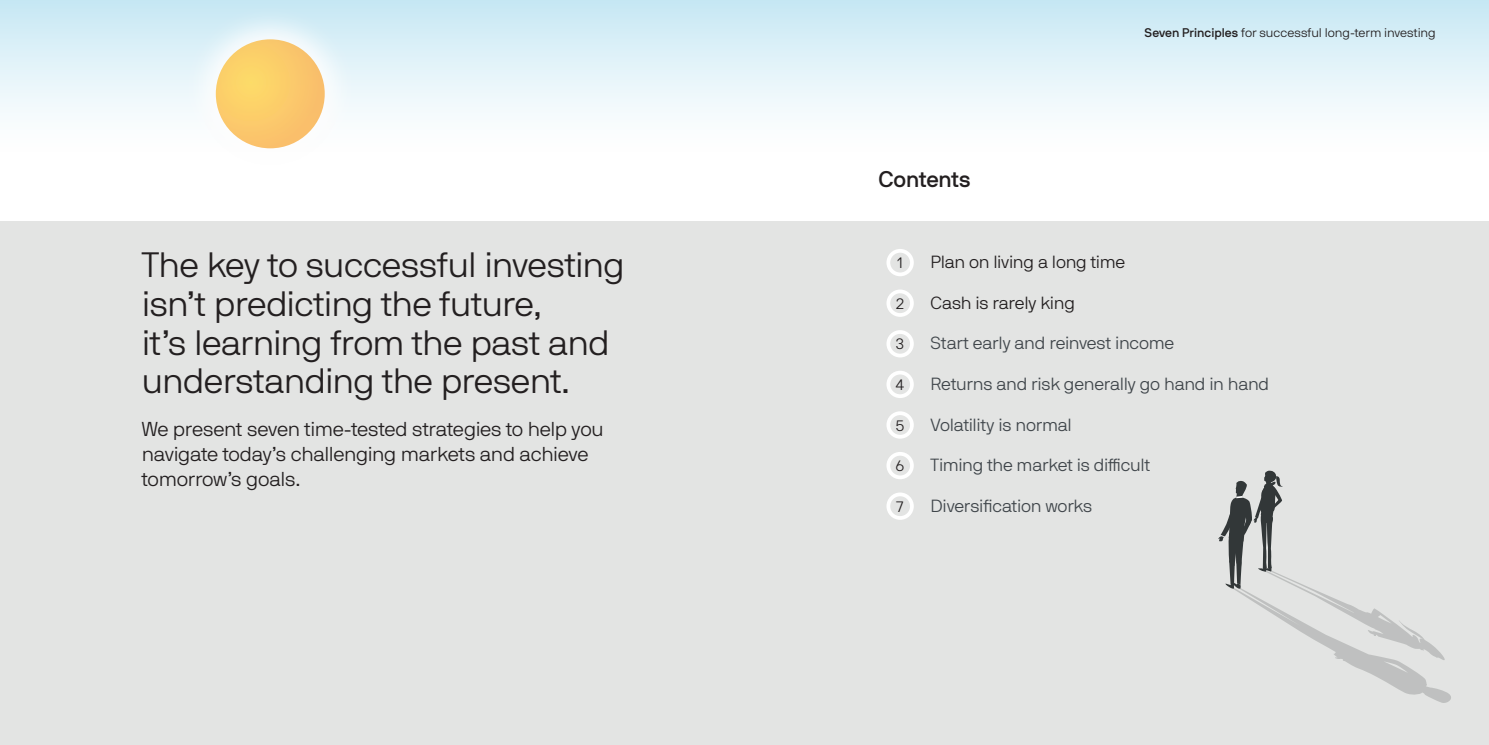
<style>
.page{position:relative;width:1489px;height:745px;background:#fff}
.page>*{position:absolute;margin:0;border:0;box-sizing:border-box;transform-origin:0 0}
.t1{font:35px/38.8px "JPMAM Pro Lig";letter-spacing:-.02em;color:#231f20}
.t2{font:22.5px "JPMAM Pro Med";letter-spacing:-.005em;color:#231f20}
.t3{font:20px/25px "JPMAM Pro Lig";letter-spacing:-.015em;color:#231f20}
.t4{font:17.5px "JPMAM Pro Lig";letter-spacing:-.015em;color:#40464b}
.t5{font:17.5px "JPMAM Pro Lig";letter-spacing:-.015em;color:#231f20}
.t6{font:15px "JPMAM Pro Lig";color:#231f20}
.t7{font:12.5px "JPMAM Pro Lig";letter-spacing:-.005em;color:#231f20}
.s1{font-family:"JPMAM Pro Med"}
</style>
<div class="page">
<svg style="left:0;top:0;width:1488px;height:113px"></svg>
<div style="left:0;top:221px;width:1488px;height:523px;background:#e3e4e3"></div>
<img style="left:85px;top:0;width:369px;height:113px">
<img style="left:192px;top:16px;width:156px;height:133px">
<div style="left:216px;top:39px;width:109px;height:109px;background:linear-gradient(to right,#fdd469,#f9c16d);border-radius:54px"></div>
<svg style="left:1218px;top:470px;width:232px;height:232px"></svg>
<div style="left:886px;top:249px;width:27px;height:27px;border:4px solid #fff;border-radius:50%"></div>
<div style="left:886px;top:289px;width:27px;height:27px;border:4px solid #fff;border-radius:50%"></div>
<div style="left:886px;top:330px;width:27px;height:27px;border:4px solid #fff;border-radius:50%"></div>
<div style="left:886px;top:370px;width:27px;height:28px;border:4px solid #fff;border-radius:50%"></div>
<div style="left:886px;top:411px;width:27px;height:27px;border:4px solid #fff;border-radius:50%"></div>
<div style="left:886px;top:451px;width:27px;height:28px;border:4px solid #fff;border-radius:50%"></div>
<div style="left:886px;top:492px;width:27px;height:27px;border:4px solid #fff;border-radius:50%"></div>
<p class="t1" style="left:142px;top:245px;width:484px">The key to successful investing isn’t predicting the future,<br>it’s learning from the past and understanding the present.</p>
<p class="t3" style="left:142px;top:416px;width:463px">We present seven time-tested strategies to help you navigate today’s challenging markets and achieve tomorrow’s goals.</p>
<p class="t2" style="left:878px;top:166px;width:94px">Contents</p>
<p class="t7" style="left:1144px;top:25px;width:293px"><span class="s1">Seven Principles</span> for successful long-term investing</p>
<p class="t6" style="left:897px;top:254px;width:7px">1</p>
<p class="t5" style="left:930px;top:252px;width:196px">Plan on living a long time</p>
<p class="t6" style="left:896px;top:294px;width:9px">2</p>
<p class="t5" style="left:930px;top:292px;width:146px">Cash is rarely king</p>
<p class="t6" style="left:896px;top:335px;width:9px">3</p>
<p class="t4" style="left:930px;top:333px;width:245px">Start early and reinvest income</p>
<p class="t6" style="left:895px;top:376px;width:10px">4</p>
<p class="t4" style="left:930px;top:373px;width:340px">Returns and risk generally go hand in hand</p>
<p class="t6" style="left:895px;top:416px;width:10px">5</p>
<p class="t4" style="left:930px;top:414px;width:143px">Volatility is normal</p>
<p class="t6" style="left:895px;top:457px;width:10px">6</p>
<p class="t4" style="left:930px;top:454px;width:221px">Timing the market is difficult</p>
<p class="t6" style="left:896px;top:497px;width:8px">7</p>
<p class="t4" style="left:930px;top:495px;width:163px">Diversification works</p>
</div>
